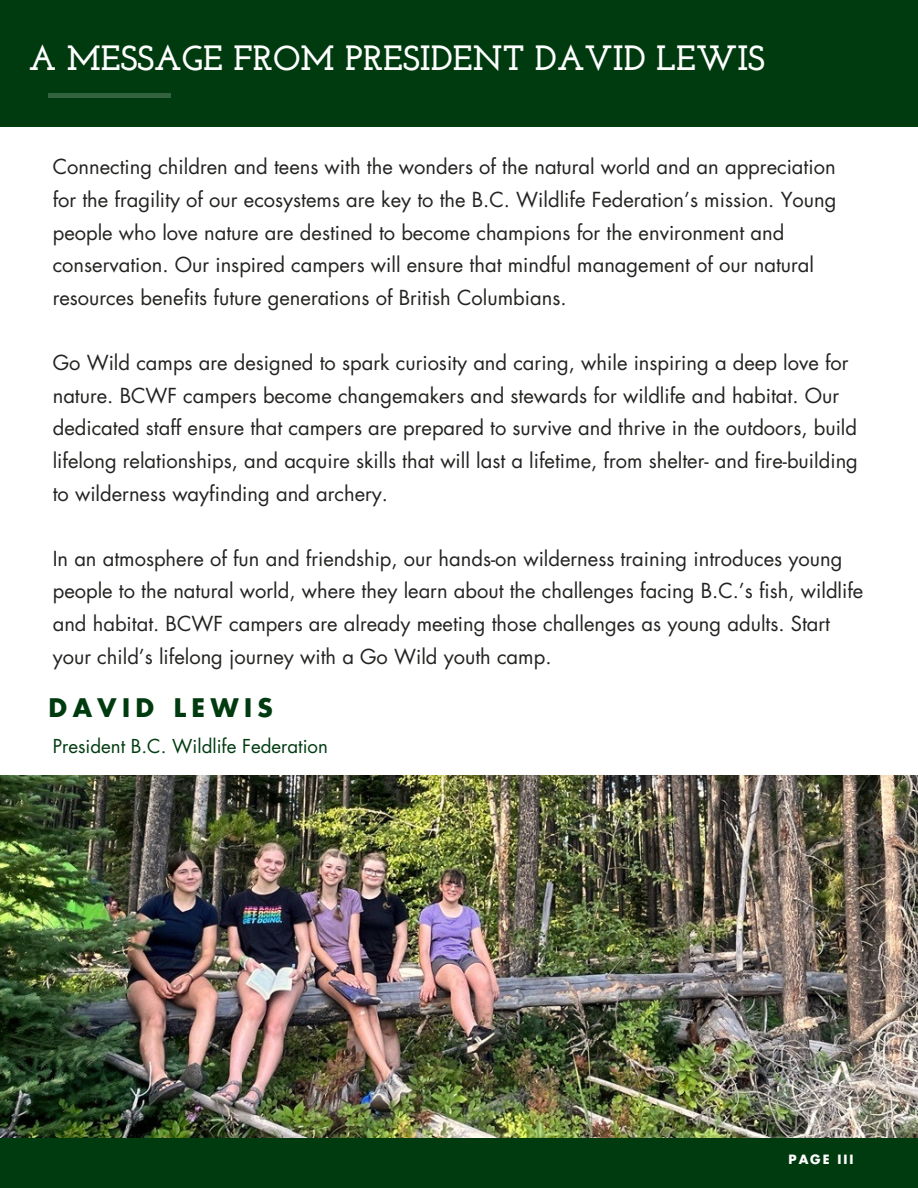
<style>
.page{position:relative;width:918px;height:1188px;background:#fff}
.page>*{position:absolute;margin:0;border:0;box-sizing:border-box;transform-origin:0 0}
.t1{font:700 34.95px "Josefin Slab";color:#fff}
.t2{font:700 24.9px "Futura Std";letter-spacing:.22em;color:#003b10}
.t3{font:20.1px/32.7px "Futura Std";color:#232321}
.t4{font:18.75px "Futura Std";color:#003b10}
.t5{font:700 12.45px "Futura Std";letter-spacing:.15em;color:#fff}
</style>
<div class="page">
<div style="left:0;top:0;width:918px;height:126px;background:#003b10"></div>
<div style="left:48px;top:93px;width:123px;height:5px;background:#33623f"></div>
<div style="left:0;top:1132px;width:918px;height:56px;background:#003b10"></div>
<img style="left:0;top:776px;width:918px;height:362px">
<p class="t1" style="left:29px;top:44px;width:738px">A MESSAGE FROM PRESIDENT DAVID LEWIS</p>
<p class="t3" style="left:53px;top:151px;width:785px">Connecting children and teens with the wonders of the natural world and an appreciation for the fragility of our ecosystems are key to the B.C. Wildlife Federation’s mission. Young people who love nature are destined to become champions for the environment and conservation. Our inspired campers will ensure that mindful management of our natural resources benefits future generations of British Columbians.</p>
<p class="t3" style="left:53px;top:347px;width:807px">Go Wild camps are designed to spark curiosity and caring, while inspiring a deep love for nature. BCWF campers become changemakers and stewards for wildlife and habitat. Our dedicated staff ensure that campers are prepared to survive and thrive in the outdoors, build lifelong relationships, and acquire skills that will last a lifetime, from shelter- and fire-building to wilderness wayfinding and archery.</p>
<p class="t3" style="left:53px;top:543px;width:812px">In an atmosphere of fun and friendship, our hands-on wilderness training introduces young people to the natural world, where they learn about the challenges facing B.C.’s fish, wildlife and habitat. BCWF campers are already meeting those challenges as young adults. Start your child’s lifelong journey with a Go Wild youth camp.</p>
<p class="t2" style="left:48px;top:697px;width:226px">DAVID LEWIS</p>
<p class="t4" style="left:53px;top:737px;width:277px">President B.C. Wildlife Federation</p>
<p class="t5" style="left:789px;top:1154px;width:66px">PAGE III</p>
</div>
